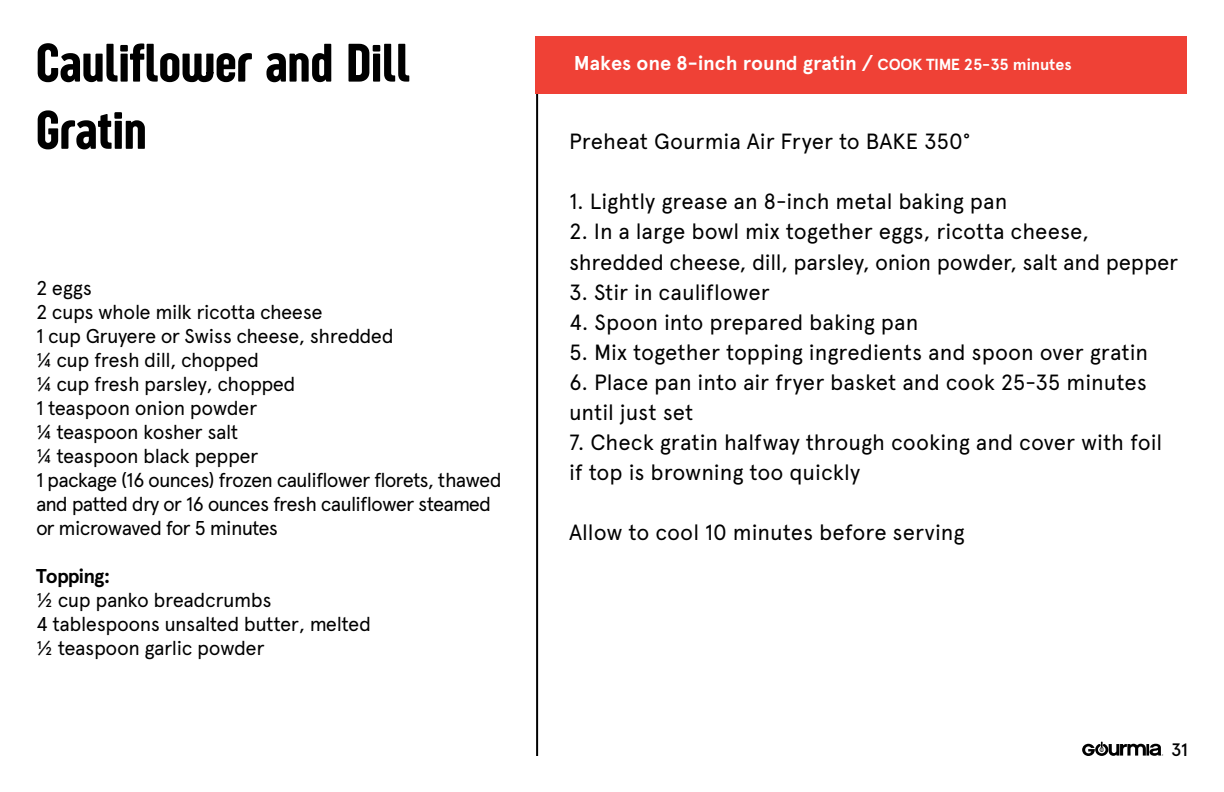
<style>
.page{position:relative;width:1224px;height:792px;background:#fff}
.page>*{position:absolute;margin:0;border:0;box-sizing:border-box;transform-origin:0 0}
.t1{font:56px/67.2px "Sugo Pro Classic Trial";color:#000}
.t2{font:22px/30px "Apercu";color:#000}
.t3{font:20px/24px "Apercu";letter-spacing:-.03em;color:#000}
.t4{font:700 20px "Apercu";color:#fff}
.t5{font:700 20px "Apercu";letter-spacing:-.04em;color:#000}
.t6{font:500 18px "Apercu";color:#000}
.s1{font-size:16px}
</style>
<div class="page">
<hr style="left:536px;top:36px;width:2px;height:720px;background:#000">
<div style="left:536px;top:36px;width:651px;height:58px;background:#ef4136"></div>
<svg style="left:1082px;top:742px;width:81px;height:14px"></svg>
<h1 class="t1" style="left:36px;top:30px;width:376px">Cauliflower and Dill<br>Gratin</h1>
<p class="t4" style="left:574px;top:48px;width:499px">Makes one 8-inch round gratin / <span class="s1">COOK TIME 25-35 minutes</span></p>
<p class="t2" style="left:569px;top:125px;width:403px">Preheat Gourmia Air Fryer to BAKE 350°</p>
<p class="t2" style="left:569px;top:185px;width:440px">1. Lightly grease an 8-inch metal baking pan</p>
<p class="t2" style="left:569px;top:215px;width:611px">2. In a large bowl mix together eggs, ricotta cheese, shredded cheese, dill, parsley, onion powder, salt and pepper</p>
<p class="t2" style="left:569px;top:275px;width:202px">3. Stir in cauliflower</p>
<p class="t2" style="left:569px;top:305px;width:351px">4. Spoon into prepared baking pan</p>
<p class="t2" style="left:569px;top:335px;width:581px">5. Mix together topping ingredients and spoon over gratin</p>
<p class="t2" style="left:569px;top:365px;width:579px">6. Place pan into air fryer basket and cook 25-35 minutes until just set</p>
<p class="t2" style="left:569px;top:425px;width:595px">7. Check gratin halfway through cooking and cover with foil if top is browning too quickly</p>
<p class="t2" style="left:569px;top:515px;width:397px">Allow to cool 10 minutes before serving</p>
<p class="t3" style="left:36px;top:275px;width:467px">2 eggs<br>2 cups whole milk ricotta cheese<br>1 cup Gruyere or Swiss cheese, shredded<br>¼ cup fresh dill, chopped<br>¼ cup fresh parsley, chopped<br>1 teaspoon onion powder<br>¼ teaspoon kosher salt<br>¼ teaspoon black pepper<br>1 package (16 ounces) frozen cauliflower florets, thawed and patted dry or 16 ounces fresh cauliflower steamed or microwaved for 5 minutes</p>
<p class="t5" style="left:36px;top:561px;width:76px">Topping:</p>
<p class="t3" style="left:36px;top:587px;width:337px">½ cup panko breadcrumbs<br>4 tablespoons unsalted butter, melted ½ teaspoon garlic powder</p>
<p class="t6" style="left:1171px;top:736px;width:18px">31</p>
</div>
